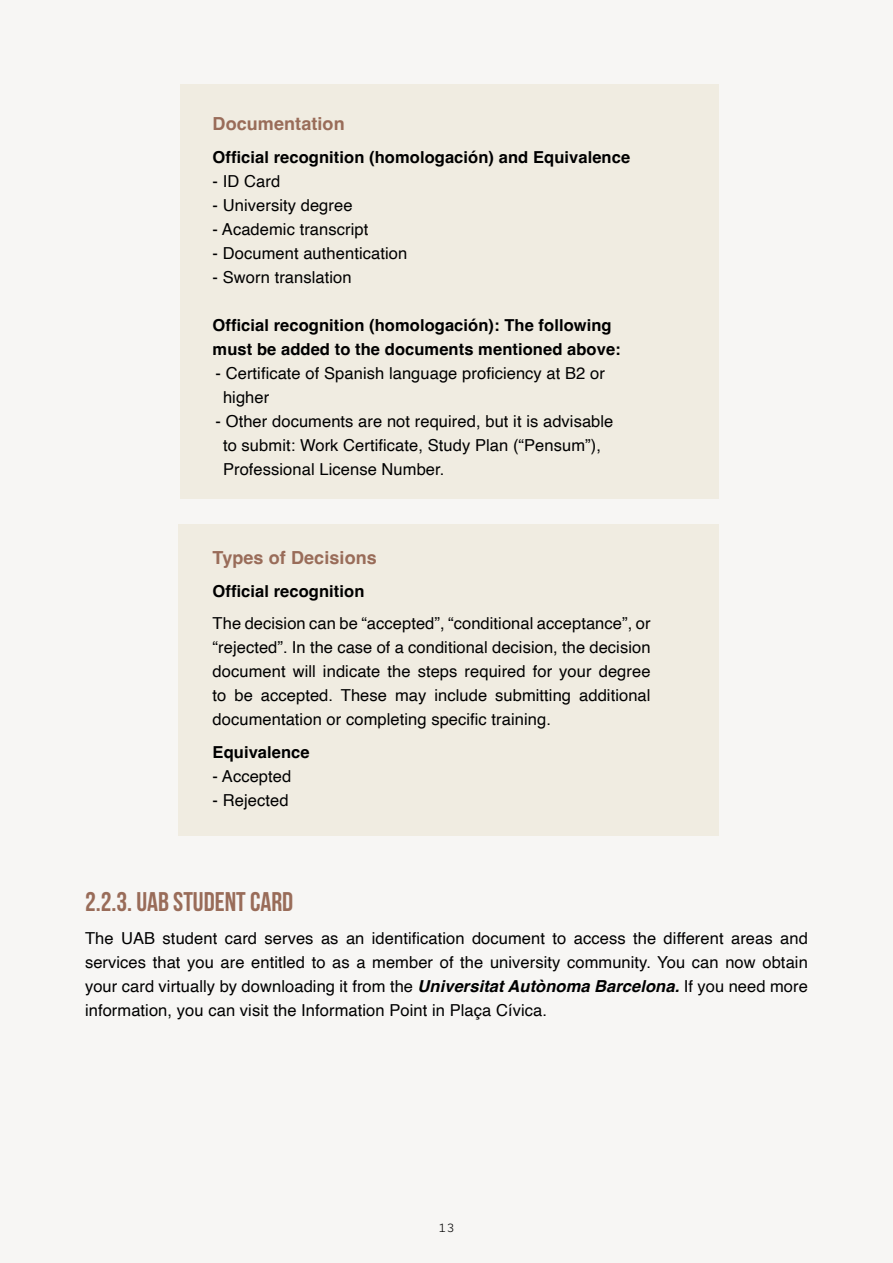
<style>
.page{position:relative;width:893px;height:1263px;background:#f7f6f4}
.page>*{position:absolute;margin:0;border:0;box-sizing:border-box;transform-origin:0 0}
.t1{font:700 27px "Bebas Neue";color:#996c59}
.t2{font:700 18px "Helvetica";letter-spacing:.005em;color:#996c59}
.t3{font:16.5px/24px "Helvetica";letter-spacing:.005em;color:#000}
.t4{font:700 16.5px/24px "Helvetica";letter-spacing:.005em;color:#000}
.t5{font:200 13.5px "Sono";color:#000}
.s1{font-weight:700;font-style:italic}
</style>
<div class="page">
<div style="left:180px;top:84px;width:539px;height:414px;background:#f0ece1"></div>
<div style="left:179px;top:524px;width:540px;height:312px;background:#f0ece1"></div>
<p class="t2" style="left:213px;top:113px;width:134px">Documentation</p>
<p class="t4" style="left:213px;top:147px;width:419px">Official recognition (homologación) and Equivalence</p>
<p class="t3" style="left:213px;top:170px;width:69px">- ID Card</p>
<p class="t3" style="left:213px;top:194px;width:141px">- University degree</p>
<p class="t3" style="left:213px;top:218px;width:157px">- Academic transcript</p>
<p class="t3" style="left:213px;top:242px;width:196px">- Document authentication</p>
<p class="t3" style="left:213px;top:266px;width:141px">- Sworn translation</p>
<p class="t4" style="left:213px;top:315px;width:410px">Official recognition (homologación): The following must be added to the documents mentioned above:</p>
<p class="t3" style="left:223px;top:362px;width:383px;text-indent:-8px">- Certificate of Spanish language proficiency at B2 or higher</p>
<p class="t3" style="left:223px;top:410px;width:392px;text-indent:-8px">- Other documents are not required, but it is advisable to submit: Work Certificate, Study Plan (“Pensum”),<br>Professional License Number.</p>
<p class="t2" style="left:213px;top:547px;width:166px">Types of Decisions</p>
<p class="t4" style="left:213px;top:580px;width:153px">Official recognition</p>
<p class="t3" style="left:213px;top:612px;width:439px;text-align:justify">The decision can be “accepted”, “conditional acceptance”, or “rejected”. In the case of a conditional decision, the decision document will indicate the steps required for your degree to be accepted. These may include submitting additional documentation or completing specific training.</p>
<p class="t4" style="left:213px;top:742px;width:99px">Equivalence</p>
<p class="t3" style="left:213px;top:764px;width:80px">- Accepted</p>
<p class="t3" style="left:213px;top:788px;width:77px">- Rejected</p>
<h1 class="t1" style="left:85px;top:887px;width:210px">2.2.3. UAB STUDENT CARD</h1>
<p class="t3" style="left:85px;top:926px;width:724px;text-align:justify">The UAB student card serves as an identification document to access the different areas and services that you are entitled to as a member of the university community. You can now obtain your card virtually by downloading it from the <span class="s1">Universitat Autònoma Barcelona.</span> If you need more information, you can visit the Information Point in Plaça Cívica.</p>
<p class="t5" style="left:438px;top:1218px;width:18px">13</p>
</div>
